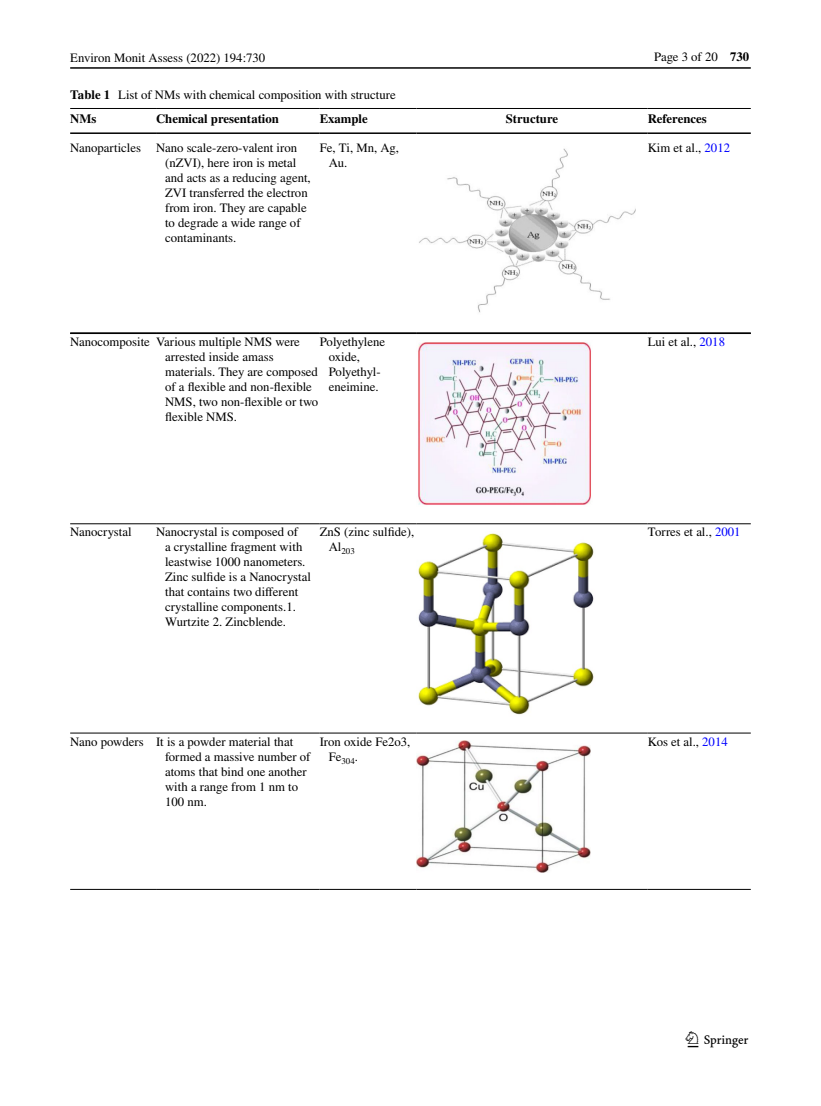
<style>
.page{position:relative;width:821px;height:1106px;background:#fff}
.page>*{position:absolute;margin:0;border:0;box-sizing:border-box;transform-origin:0 0}
.t1{font:22.5px "Springnew Regular 3";color:#000}
.t2{font:12.75px/15px "STIX Regular 2";color:#000}
.t3{font:700 12.75px "STIX";color:#000}
.t4{font:8.85px "STIX Regular 2";color:#000}
.s1{font-family:"STIX Bold 2"}
.s2{font-family:"STIX";font-weight:700}
.s3{color:#00f}
</style>
<div class="page">
<hr style="left:70px;top:67px;width:680px;height:2px;background:#000">
<hr style="left:70px;top:108px;width:86px;height:1px;background:#000">
<hr style="left:70px;top:132px;width:86px;height:2px;background:#000">
<hr style="left:156px;top:108px;width:164px;height:1px;background:#000">
<hr style="left:156px;top:132px;width:164px;height:2px;background:#000">
<hr style="left:320px;top:108px;width:96px;height:1px;background:#000">
<hr style="left:320px;top:132px;width:96px;height:2px;background:#000">
<hr style="left:416px;top:108px;width:231px;height:1px;background:#000">
<hr style="left:416px;top:132px;width:231px;height:2px;background:#000">
<hr style="left:647px;top:108px;width:103px;height:1px;background:#000">
<hr style="left:647px;top:132px;width:103px;height:2px;background:#000">
<hr style="left:70px;top:889px;width:86px;height:1px;background:#000">
<hr style="left:156px;top:889px;width:164px;height:1px;background:#000">
<hr style="left:320px;top:889px;width:96px;height:1px;background:#000">
<hr style="left:416px;top:889px;width:231px;height:1px;background:#000">
<hr style="left:647px;top:889px;width:103px;height:1px;background:#000">
<hr style="left:70px;top:333px;width:86px;height:1px;background:#000">
<hr style="left:156px;top:333px;width:164px;height:1px;background:#000">
<hr style="left:320px;top:333px;width:96px;height:1px;background:#000">
<hr style="left:416px;top:333px;width:231px;height:1px;background:#000">
<hr style="left:647px;top:333px;width:103px;height:1px;background:#000">
<hr style="left:70px;top:523px;width:86px;height:1px;background:#000">
<hr style="left:156px;top:523px;width:164px;height:1px;background:#000">
<hr style="left:320px;top:523px;width:96px;height:1px;background:#000">
<hr style="left:416px;top:523px;width:231px;height:1px;background:#000">
<hr style="left:647px;top:523px;width:103px;height:1px;background:#000">
<hr style="left:70px;top:732px;width:86px;height:1px;background:#000">
<hr style="left:156px;top:732px;width:164px;height:1px;background:#000">
<hr style="left:320px;top:732px;width:96px;height:1px;background:#000">
<hr style="left:416px;top:732px;width:231px;height:1px;background:#000">
<hr style="left:647px;top:732px;width:103px;height:1px;background:#000">
<img style="left:419px;top:148px;width:217px;height:165px">
<img style="left:418px;top:342px;width:173px;height:163px">
<img style="left:418px;top:533px;width:176px;height:182px">
<img style="left:416px;top:740px;width:174px;height:132px">
<p class="t2" style="left:70px;top:51px;width:196px">Environ Monit Assess (2022) 194:730</p>
<p class="t2" style="left:654px;top:50px;width:97px">Page 3 of 20 <span class="s1">730</span></p>
<p class="t2" style="left:70px;top:88px;width:327px"><span class="s2">Table 1</span> List of NMs with chemical composition with structure</p>
<p class="t3" style="left:70px;top:112px;width:28px">NMs</p>
<p class="t3" style="left:156px;top:112px;width:124px">Chemical presentation</p>
<p class="t3" style="left:320px;top:112px;width:49px">Example</p>
<p class="t3" style="left:506px;top:112px;width:54px">Structure</p>
<p class="t3" style="left:647px;top:112px;width:61px">References</p>
<p class="t2" style="left:165px;top:141px;width:147px;text-indent:-95px">Nanoparticles Nano scale-zero-valent iron (nZVI), here iron is metal and acts as a reducing agent,<br>ZVI transferred the electron from iron. They are capable to degrade a wide range of contaminants.</p>
<p class="t2" style="left:329px;top:141px;width:72px;text-indent:-9px">Fe, Ti, Mn, Ag,<br>Au.</p>
<p class="t2" style="left:647px;top:141px;width:84px">Kim et al., <span class="s3">2012</span></p>
<p class="t2" style="left:165px;top:335px;width:155px;text-indent:-95px">Nanocomposite Various multiple NMS were arrested inside amass materials. They are composed of a flexible and non-flexible<br>NMS, two non-flexible or two flexible NMS.</p>
<p class="t2" style="left:329px;top:335px;width:58px;text-indent:-9px">Polyethylene oxide,<br>Polyethyl&shy;eneimine.</p>
<p class="t2" style="left:647px;top:335px;width:79px">Lui et al., <span class="s3">2018</span></p>
<p class="t2" style="left:70px;top:525px;width:63px">Nanocrystal</p>
<p class="t2" style="left:165px;top:525px;width:147px;text-indent:-9px">Nanocrystal is composed of<br>a crystalline fragment with leastwise 1000 nanometers.<br>Zinc sulfide is a Nanocrystal that contains two different crystalline components.1.<br>Wurtzite 2. Zincblende.</p>
<p class="t2" style="left:320px;top:525px;width:96px">ZnS (zinc sulfide),</p>
<p class="t4" style="left:329px;top:545px;width:28px"><sup>Al</sup>203</p>
<p class="t2" style="left:647px;top:525px;width:94px">Torres et al., <span class="s3">2001</span></p>
<p class="t2" style="left:165px;top:734px;width:147px;text-indent:-95px">Nano powders It is a powder material that formed a massive number of atoms that bind one another with a range from 1 nm to<br>100 nm.</p>
<p class="t2" style="left:329px;top:734px;width:83px;text-indent:-9px">Iron oxide Fe2o3,<br>Fe<sub>304</sub>.</p>
<p class="t2" style="left:647px;top:734px;width:82px">Kos et al., <span class="s3">2014</span></p>
<h1 class="t1" style="left:687px;top:1031px;width:62px">1 3</h1>
</div>
